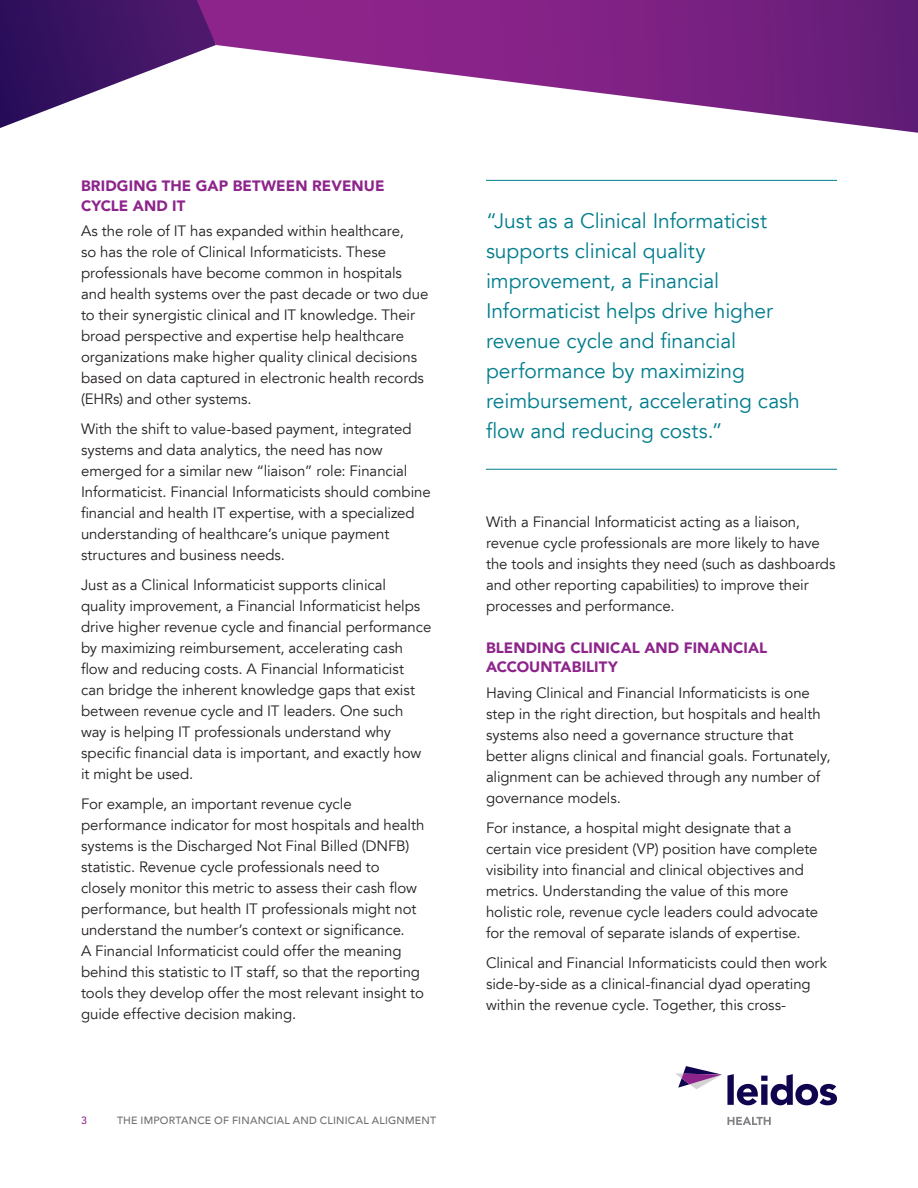
<style>
.page{position:relative;width:918px;height:1188px;background:#fff}
.page>*{position:absolute;margin:0;border:0;box-sizing:border-box;transform-origin:0 0}
.QUOTE_-_AQUA{font:21px/30px "Avenir LT";letter-spacing:-.005em;color:#007d8c}
.BODY{font:15px/21px "Avenir LT";letter-spacing:-.005em;color:#231f20}
.INSIDE_SUBTITLE{font:900 15px/19.5px "Avenir LT";letter-spacing:.005em;color:#8d248b}
.t1{font:500 10.5px "Avenir LT";letter-spacing:.02em;color:#6d6f71}
.t2{font:500 10.5px "Avenir LT";color:#8d248b}
</style>
<div class="page">
<svg style="left:0;top:0;width:189px;height:128px"></svg>
<svg style="left:189px;top:0;width:729px;height:133px"></svg>
<svg style="left:675px;top:1066px;width:162px;height:39px"></svg>
<svg style="left:727px;top:1117px;width:44px;height:8px"></svg>
<hr style="left:486px;top:180px;width:351px;height:1px;background:#007d8c">
<hr style="left:486px;top:469px;width:351px;height:1px;background:#007d8c">
<p class="INSIDE_SUBTITLE" style="left:81px;top:176px;width:305px">BRIDGING THE GAP BETWEEN REVENUE<br>CYCLE AND IT</p>
<p class="BODY" style="left:81px;top:221px;width:349px">As the role of IT has expanded within healthcare,<br>so has the role of Clinical Informaticists. These professionals have become common in hospitals and health systems over the past decade or two due to their synergistic clinical and IT knowledge. Their broad perspective and expertise help healthcare organizations make higher quality clinical decisions based on data captured in electronic health records (EHRs) and other systems.</p>
<p class="BODY" style="left:81px;top:419px;width:351px">With the shift to value-based payment, integrated systems and data analytics, the need has now emerged for a similar new “liaison” role: Financial Informaticist. Financial Informaticists should combine financial and health IT expertise, with a specialized understanding of healthcare’s unique payment structures and business needs.</p>
<p class="BODY" style="left:81px;top:575px;width:352px">Just as a Clinical Informaticist supports clinical quality improvement, a Financial Informaticist helps drive higher revenue cycle and financial performance by maximizing reimbursement, accelerating cash flow and reducing costs. A Financial Informaticist<br>can bridge the inherent knowledge gaps that exist between revenue cycle and IT leaders. One such way is helping IT professionals understand why specific financial data is important, and exactly how it might be used.</p>
<p class="BODY" style="left:81px;top:794px;width:345px">For example, an important revenue cycle performance indicator for most hospitals and health systems is the Discharged Not Final Billed (DNFB) statistic. Revenue cycle professionals need to closely monitor this metric to assess their cash flow performance, but health IT professionals might not understand the number’s context or significance.<br>A Financial Informaticist could offer the meaning behind this statistic to IT staff, so that the reporting tools they develop offer the most relevant insight to guide effective decision making.</p>
<p class="t2" style="left:81px;top:1114px;width:7px">3</p>
<p class="t1" style="left:117px;top:1114px;width:321px">THE IMPORTANCE OF FINANCIAL AND CLINICAL ALIGNMENT</p>
<p class="QUOTE_-_AQUA" style="left:486px;top:206px;width:315px">“Just as a Clinical Informaticist supports clinical quality improvement, a Financial<br>Informaticist helps drive higher revenue cycle and financial performance by maximizing reimbursement, accelerating cash flow and reducing costs.”</p>
<p class="BODY" style="left:486px;top:511px;width:351px">With a Financial Informaticist acting as a liaison, revenue cycle professionals are more likely to have the tools and insights they need (such as dashboards and other reporting capabilities) to improve their processes and performance.</p>
<p class="INSIDE_SUBTITLE" style="left:486px;top:638px;width:283px">BLENDING CLINICAL AND FINANCIAL<br>ACCOUNTABILITY</p>
<p class="BODY" style="left:486px;top:682px;width:346px">Having Clinical and Financial Informaticists is one step in the right direction, but hospitals and health systems also need a governance structure that better aligns clinical and financial goals. Fortunately, alignment can be achieved through any number of governance models.</p>
<p class="BODY" style="left:486px;top:817px;width:334px">For instance, a hospital might designate that a certain vice president (VP) position have complete visibility into financial and clinical objectives and metrics. Understanding the value of this more holistic role, revenue cycle leaders could advocate for the removal of separate islands of expertise.</p>
<p class="BODY" style="left:486px;top:952px;width:343px">Clinical and Financial Informaticists could then work side-by-side as a clinical-financial dyad operating within the revenue cycle. Together, this cross-</p>
</div>
